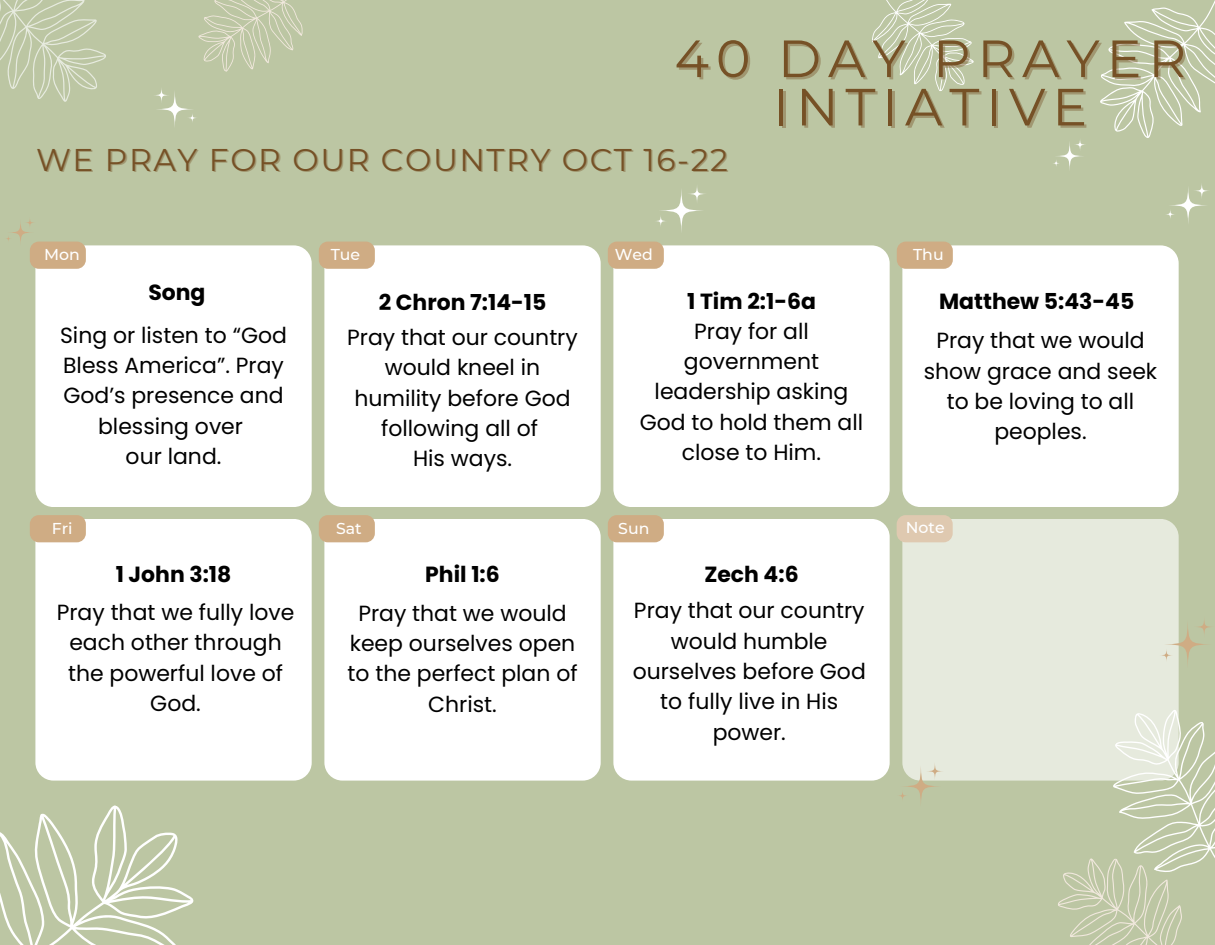
<style>
.page{position:relative;width:1215px;height:945px;background:#bcc6a3}
.page>*{position:absolute;margin:0;border:0;box-sizing:border-box;transform-origin:0 0}
.t1{font:52.35px/48.3px "Montserrat";letter-spacing:.13em;color:#765126;text-align:center}
.t2{font:31.35px "Montserrat";letter-spacing:.05em;color:#765126}
.t3{font:21.9px/30.3px "Poppins";color:#000;text-align:center}
.t4{font:700 21.9px "Poppins";color:#000}
.t5{font:500 15.75px "Montserrat";color:#fff}
</style>
<div class="page">
<svg style="left:0;top:0;width:106px;height:102px"></svg>
<svg style="left:1100px;top:0;width:115px;height:138px"></svg>
<svg style="left:198px;top:0;width:105px;height:72px"></svg>
<svg style="left:872px;top:0;width:102px;height:91px"></svg>
<div style="left:35px;top:245px;width:277px;height:262px;background:#fff;border-radius:18px"></div>
<div style="left:324px;top:245px;width:277px;height:262px;background:#fff;border-radius:18px"></div>
<div style="left:30px;top:242px;width:56px;height:27px;background:#cfac84;border-radius:9px"></div>
<div style="left:319px;top:242px;width:56px;height:27px;background:#cfac84;border-radius:9px"></div>
<svg style="left:0;top:805px;width:194px;height:140px"></svg>
<div style="left:35px;top:519px;width:277px;height:262px;background:#fff;border-radius:18px"></div>
<div style="left:324px;top:519px;width:277px;height:262px;background:#fff;border-radius:18px"></div>
<div style="left:613px;top:519px;width:277px;height:262px;background:#fff;border-radius:18px"></div>
<div style="left:30px;top:515px;width:56px;height:27px;background:#cfac84;border-radius:9px"></div>
<div style="left:319px;top:515px;width:56px;height:27px;background:#cfac84;border-radius:9px"></div>
<div style="left:613px;top:245px;width:277px;height:262px;background:#fff;border-radius:18px"></div>
<div style="left:608px;top:242px;width:56px;height:27px;background:#cfac84;border-radius:9px"></div>
<div style="left:608px;top:515px;width:56px;height:27px;background:#cfac84;border-radius:9px"></div>
<div style="left:902px;top:519px;width:277px;height:262px;background:#e6eadd;border-radius:18px"></div>
<div style="left:897px;top:515px;width:56px;height:27px;background:#dfc9b0;border-radius:9px"></div>
<div style="left:902px;top:245px;width:277px;height:262px;background:#fff;border-radius:18px"></div>
<div style="left:897px;top:242px;width:56px;height:27px;background:#cfac84;border-radius:9px"></div>
<svg style="left:658px;top:188px;width:46px;height:45px"></svg>
<svg style="left:654px;top:214px;width:13px;height:14px"></svg>
<svg style="left:687px;top:184px;width:20px;height:20px"></svg>
<svg style="left:7px;top:219px;width:27px;height:27px"></svg>
<svg style="left:4px;top:235px;width:8px;height:8px"></svg>
<svg style="left:24px;top:217px;width:12px;height:12px"></svg>
<svg style="left:1164px;top:620px;width:48px;height:48px"></svg>
<svg style="left:1160px;top:648px;width:13px;height:14px"></svg>
<svg style="left:1194px;top:616px;width:21px;height:21px"></svg>
<svg style="left:1047px;top:689px;width:168px;height:256px"></svg>
<svg style="left:155px;top:90px;width:39px;height:38px"></svg>
<svg style="left:187px;top:112px;width:11px;height:11px"></svg>
<svg style="left:153px;top:87px;width:17px;height:17px"></svg>
<svg style="left:1168px;top:185px;width:40px;height:40px"></svg>
<svg style="left:1164px;top:209px;width:12px;height:11px"></svg>
<svg style="left:1193px;top:182px;width:18px;height:17px"></svg>
<svg style="left:1055px;top:140px;width:30px;height:32px"></svg>
<svg style="left:1052px;top:159px;width:8px;height:9px"></svg>
<svg style="left:1073px;top:138px;width:14px;height:14px"></svg>
<svg style="left:900px;top:766px;width:41px;height:41px"></svg>
<svg style="left:897px;top:790px;width:11px;height:12px"></svg>
<svg style="left:926px;top:762px;width:18px;height:18px"></svg>
<p class="t1" style="left:674px;top:34px;width:513px">40 DAY PRAYER<br>INTIATIVE</p>
<p class="t2" style="left:36px;top:140px;width:693px">WE PRAY FOR OUR COUNTRY OCT 16-22</p>
<p class="t5" style="left:44px;top:245px;width:37px">Mon</p>
<p class="t5" style="left:913px;top:245px;width:32px">Thu</p>
<p class="t5" style="left:615px;top:245px;width:40px">Wed</p>
<p class="t5" style="left:331px;top:245px;width:31px">Tue</p>
<p class="t4" style="left:148px;top:277px;width:59px">Song</p>
<p class="t4" style="left:379px;top:287px;width:169px">2 Chron 7:14-15</p>
<p class="t4" style="left:687px;top:286px;width:130px">1 Tim 2:1-6a</p>
<p class="t4" style="left:939px;top:286px;width:197px">Matthew 5:43-45</p>
<p class="t3" style="left:60px;top:320px;width:228px">Sing or listen to “God<br>Bless America”. Pray<br>God’s presence and blessing over</p>
<p class="t3" style="left:126px;top:441px;width:97px">our land.</p>
<p class="t5" style="left:52px;top:519px;width:22px">Fri</p>
<p class="t3" style="left:347px;top:322px;width:232px">Pray that our country would kneel in humility before God following all of</p>
<p class="t3" style="left:413px;top:444px;width:101px">His ways.</p>
<p class="t3" style="left:640px;top:316px;width:225px">Pray for all government leadership asking<br>God to hold them all close to Him.</p>
<p class="t3" style="left:924px;top:325px;width:235px">Pray that we would show grace and seek to be loving to all peoples.</p>
<p class="t5" style="left:336px;top:519px;width:27px">Sat</p>
<p class="t5" style="left:906px;top:518px;width:40px">Note</p>
<p class="t5" style="left:618px;top:518px;width:33px">Sun</p>
<p class="t4" style="left:116px;top:559px;width:117px">1 John 3:18</p>
<p class="t4" style="left:425px;top:559px;width:76px">Phil 1:6</p>
<p class="t4" style="left:704px;top:559px;width:96px">Zech 4:6</p>
<p class="t3" style="left:57px;top:597px;width:239px">Pray that we fully love each other through the powerful love of<br>God.</p>
<p class="t3" style="left:347px;top:598px;width:232px">Pray that we would keep ourselves open to the perfect plan of<br>Christ.</p>
<p class="t3" style="left:633px;top:595px;width:235px">Pray that our country would humble ourselves before God to fully live in His power.</p>
</div>
